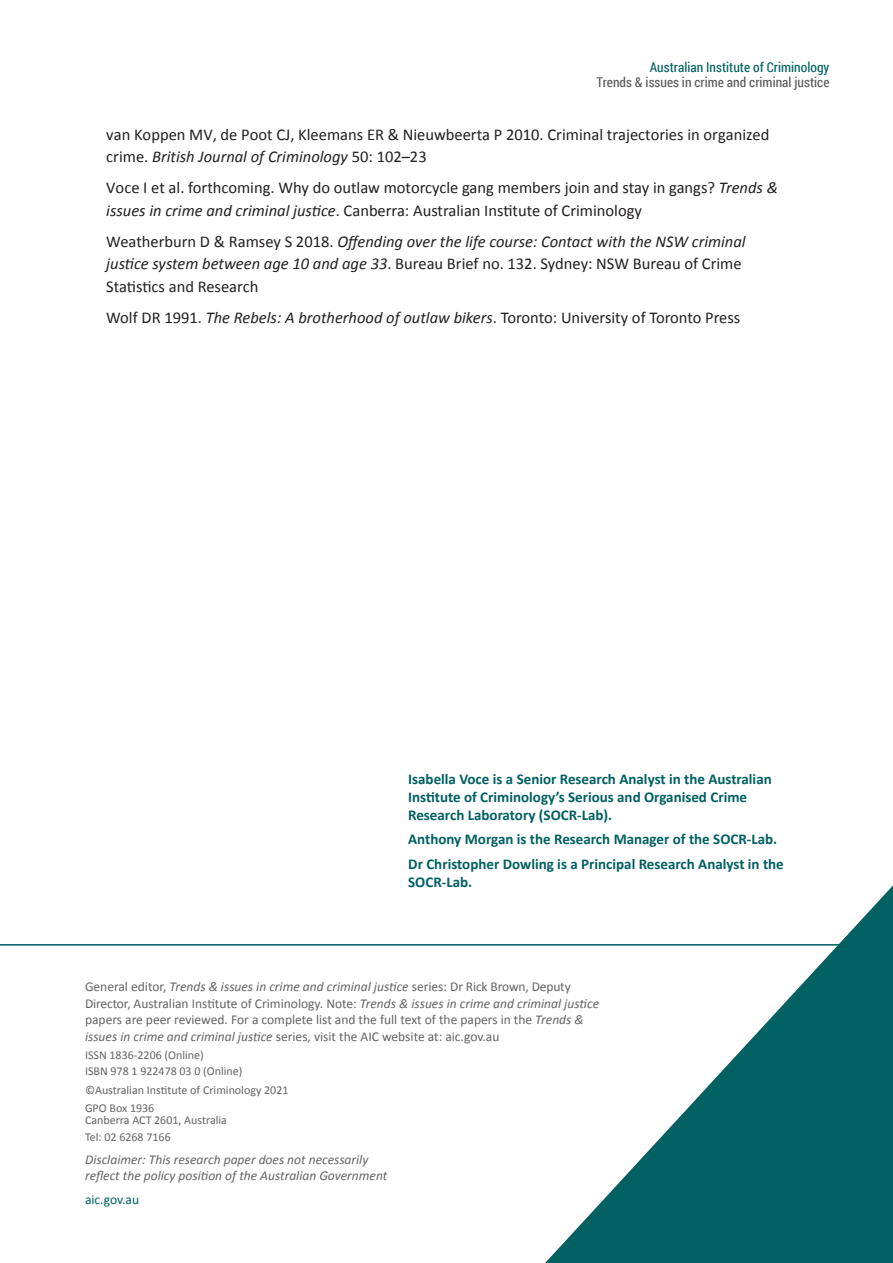
<style>
.page{position:relative;width:893px;height:1263px;background:#fff}
.page>*{position:absolute;margin:0;border:0;box-sizing:border-box;transform-origin:0 0}
.body{font:16.5px/22.5px "Calibri";color:#231f20}
.author_blurb{font:700 15px/18px "Calibri";color:#006062}
.details_back_cover{font:13.5px/16.5px "Calibri";color:#636366}
.details_back_cover-2{font:italic 13.5px/16.5px "Calibri";color:#636366}
.t1{font:13.5px "Roboto Condensed";color:#57585a}
.t2{font:13.5px "Roboto Condensed";color:#006062}
.t3{font:13.5px "Calibri";color:#006062}
.details_back_cover-3{font:12px/16.5px "Calibri";color:#636366}
.s1{font-style:italic}
</style>
<div class="page">
<hr style="left:0;top:944px;width:893px;height:1px;background:#006062">
<svg style="left:438px;top:885px;width:455px;height:378px"></svg>
<p class="t2" style="left:650px;top:58px;width:181px">Australian Institute of Criminology</p>
<p class="t1" style="left:597px;top:73px;width:234px">Trends &amp; issues in crime and criminal justice</p>
<p class="body" style="left:106px;top:123px;width:665px">van Koppen MV, de Poot CJ, Kleemans ER &amp; Nieuwbeerta P 2010. Criminal trajectories in organized crime. <span class="s1">British Journal of Criminology</span> 50: 102–23</p>
<p class="body" style="left:106px;top:177px;width:673px">Voce I et al. forthcoming. Why do outlaw motorcycle gang members join and stay in gangs? <span class="s1">Trends &amp; issues in crime and criminal justice</span>. Canberra: Australian Institute of Criminology</p>
<p class="body" style="left:106px;top:230px;width:641px">Weatherburn D &amp; Ramsey S 2018. <span class="s1">Offending over the life course: Contact with the NSW criminal justice system between age 10 and age 33</span>. Bureau Brief no. 132. Sydney: NSW Bureau of Crime<br>Statistics and Research</p>
<p class="body" style="left:106px;top:306px;width:636px">Wolf DR 1991. <span class="s1">The Rebels: A brotherhood of outlaw bikers</span>. Toronto: University of Toronto Press</p>
<p class="author_blurb" style="left:408px;top:770px;width:365px">Isabella Voce is a Senior Research Analyst in the Australian<br>Institute of Criminology’s Serious and Organised Crime<br>Research Laboratory (SOCR-Lab).</p>
<p class="author_blurb" style="left:408px;top:830px;width:371px">Anthony Morgan is the Research Manager of the SOCR-Lab.</p>
<p class="author_blurb" style="left:408px;top:854px;width:377px">Dr Christopher Dowling is a Principal Research Analyst in the<br>SOCR-Lab.</p>
<p class="details_back_cover" style="left:85px;top:978px;width:516px">General editor, <span class="s1">Trends &amp; issues in crime and criminal justice</span> series: Dr Rick Brown, Deputy Director, Australian Institute of Criminology. Note: <span class="s1">Trends &amp; issues in crime and criminal justice </span>papers are peer reviewed. For a complete list and the full text of the papers in the <span class="s1">Trends &amp; issues in crime and criminal justice</span> series, visit the AIC website at: aic.gov.au</p>
<p class="details_back_cover-3" style="left:85px;top:1047px;width:159px">ISSN 1836-2206 (Online)<br>ISBN 978 1 922478 03 0 (Online)</p>
<p class="details_back_cover-3" style="left:85px;top:1082px;width:205px">©Australian Institute of Criminology 2021</p>
<p class="details_back_cover-3" style="left:85px;top:1102px;width:143px;line-height:12px">GPO Box 1936<br>Canberra ACT 2601, Australia</p>
<p class="details_back_cover-3" style="left:85px;top:1128px;width:87px">Tel: 02 6268 7166</p>
<p class="details_back_cover-2" style="left:85px;top:1150px;width:304px">Disclaimer: This research paper does not necessarily reflect the policy position of the Australian Government</p>
<p class="t3" style="left:85px;top:1191px;width:56px">aic.gov.au</p>
</div>
